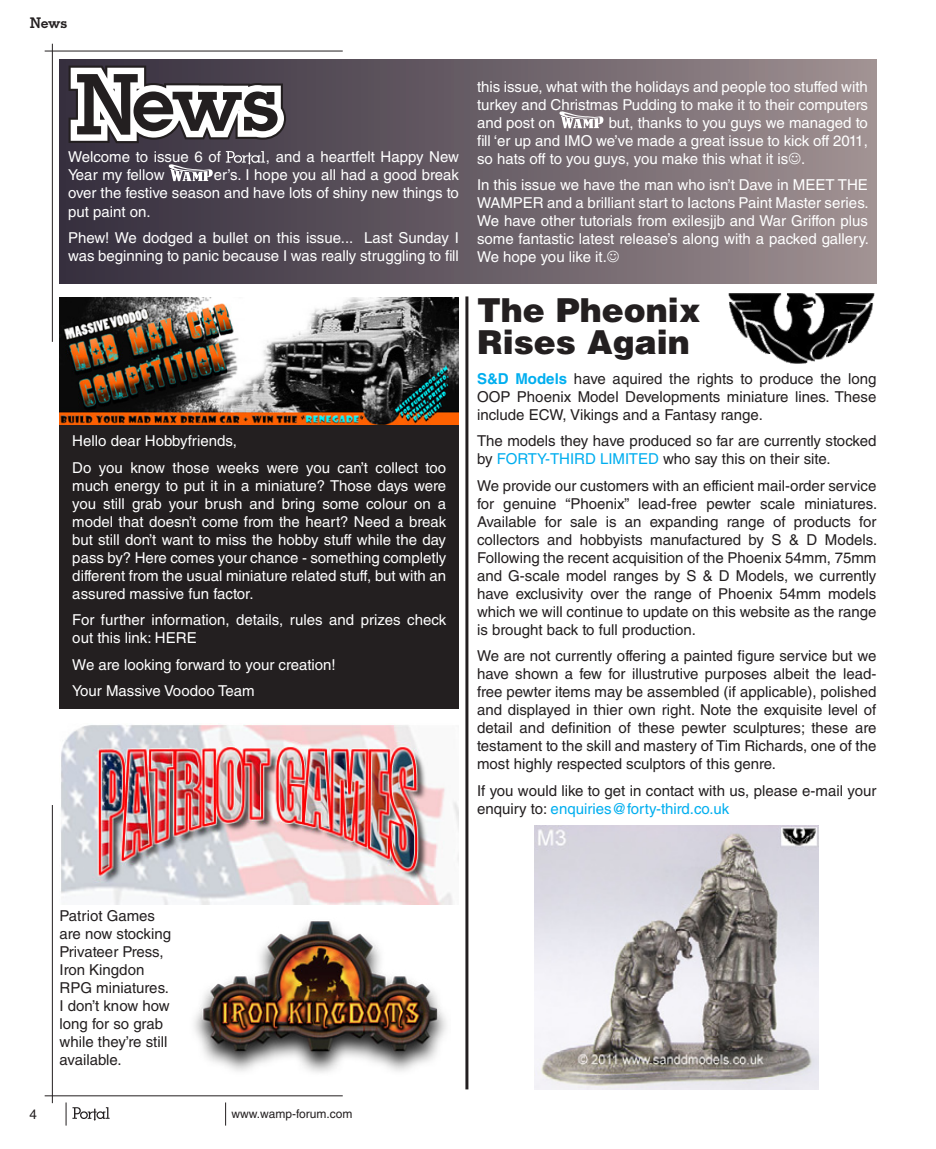
<style>
.page{position:relative;width:936px;height:1149px;background:#fff}
.page>*{position:absolute;margin:0;border:0;box-sizing:border-box;transform-origin:0 0}
.t1{font:900 33px/32.5px "Helvetica LT Std";color:#231f20}
.t2{font:15px/18px "Helvetica LT Std";color:#231f20;text-align:justify}
.t3{font:15px/18px "Helvetica LT Std";color:#fff;text-align:justify}
.t4{font:700 15px "Memphis BQ";color:#231f20}
.t5{font:13.5px "Helvetica LT Std";color:#231f20}
.t6{font:12px "Helvetica LT Std";color:#231f20}
.s1{font-weight:700;color:#00aeef}
.s2{color:#00aeef}
</style>
<div class="page">
<hr style="left:52px;top:44px;width:1px;height:298px;background:#231f20">
<hr style="left:45px;top:51px;width:298px;height:1px;background:#231f20">
<svg style="left:225px;top:1102px;width:1px;height:23px"></svg>
<hr style="left:52px;top:804px;width:1px;height:298px;background:#231f20">
<hr style="left:45px;top:1095px;width:298px;height:1px;background:#231f20">
<svg style="left:66px;top:1102px;width:44px;height:23px"></svg>
<div style="left:60px;top:422px;width:399px;height:287px;background:#231f20"></div>
<div style="left:60px;top:60px;width:816px;height:223px;background:linear-gradient(to right,#322c3b,#9e8f91)"></div>
<svg style="left:169px;top:162px;width:44px;height:19px"></svg>
<svg style="left:559px;top:109px;width:44px;height:19px"></svg>
<svg style="left:226px;top:151px;width:39px;height:14px"></svg>
<svg style="left:69px;top:66px;width:217px;height:77px"></svg>
<img style="left:60px;top:298px;width:399px;height:127px">
<hr style="left:465px;top:296px;width:3px;height:793px;background:#231f20">
<img style="left:729px;top:293px;width:145px;height:71px">
<img style="left:535px;top:825px;width:283px;height:264px">
<img style="left:61px;top:724px;width:397px;height:179px">
<img style="left:194px;top:921px;width:253px;height:152px">
<svg style="left:789px;top:152px;width:11px;height:12px"></svg>
<svg style="left:607px;top:251px;width:12px;height:12px"></svg>
<p class="t4" style="left:30px;top:14px;width:39px">News</p>
<p class="t3" style="left:68px;top:148px;width:154px">Welcome to issue 6 of</p>
<p class="t3" style="left:266px;top:148px;width:195px">, and a heartfelt Happy New</p>
<p class="t3" style="left:68px;top:166px;width:98px">Year my fellow</p>
<p class="t3" style="left:68px;top:166px;width:392px;text-indent:146px">er’s. I hope you all had a good break over the festive season and have lots of shiny new things to put paint on.</p>
<p class="t3" style="left:68px;top:229px;width:392px">Phew! We dodged a bullet on this issue... Last Sunday I was beginning to panic because I was really struggling to fill</p>
<p class="t3" style="left:72px;top:427px;width:375px;line-height:26.5px">Hello dear Hobbyfriends,<br>Do you know those weeks were you can’t collect too</p>
<p class="t3" style="left:72px;top:476px;width:375px">much energy to put it in a miniature? Those days were you still grab your brush and bring some colour on a model that doesn’t come from the heart? Need a break but still don’t want to miss the hobby stuff while the day pass by? Here comes your chance - something completly different from the usual miniature related stuff, but with an assured massive fun factor.</p>
<p class="t3" style="left:72px;top:611px;width:375px">For further information, details, rules and prizes check out this link: HERE</p>
<p class="t3" style="left:72px;top:651px;width:265px;line-height:26.5px">We are looking forward to your creation!<br>Your Massive Voodoo Team</p>
<p class="t3" style="left:477px;top:77px;width:392px">this issue, what with the holidays and people too stuffed with turkey and Christmas Pudding to make it to their computers and post on</p>
<p class="t3" style="left:477px;top:113px;width:392px;text-indent:132px">but, thanks to you guys we managed to fill ‘er up and IMO we’ve made a great issue to kick off 2011, so hats off to you guys, you make this what it is .</p>
<p class="t3" style="left:477px;top:176px;width:393px">In this issue we have the man who isn’t Dave in MEET THE WAMPER and a brilliant start to Iactons Paint Master series.<br>We have other tutorials from exilesjjb and War Griffon plus some fantastic latest release’s along with a packed gallery.<br>We hope you like it.</p>
<h1 class="t1" style="left:477px;top:292px;width:225px">The Pheonix<br>Rises Again</h1>
<p class="t2" style="left:477px;top:369px;width:401px"><span class="s1">S&amp;D Models</span> have aquired the rights to produce the long OOP Phoenix Model Developments miniature lines. These include ECW, Vikings and a Fantasy range.</p>
<p class="t2" style="left:477px;top:431px;width:401px">The models they have produced so far are currently stocked by <span class="s2">FORTY-THIRD LIMITED</span> who say this on their site.</p>
<p class="t2" style="left:477px;top:476px;width:402px">We provide our customers with an efficient mail-order service for genuine “Phoenix” lead-free pewter scale miniatures.<br>Available for sale is an expanding range of products for collectors and hobbyists manufactured by S &amp; D Models.<br>Following the recent acquisition of the Phoenix 54mm, 75mm and G-scale model ranges by S &amp; D Models, we currently have exclusivity over the range of Phoenix 54mm models which we will continue to update on this website as the range is brought back to full production.</p>
<p class="t2" style="left:477px;top:646px;width:401px">We are not currently offering a painted figure service but we have shown a few for illustrutive purposes albeit the lead&shy;free pewter items may be assembled (if applicable), polished and displayed in thier own right. Note the exquisite level of detail and definition of these pewter sculptures; these are testament to the skill and mastery of Tim Richards, one of the most highly respected sculptors of this genre.</p>
<p class="t2" style="left:477px;top:781px;width:401px">If you would like to get in contact with us, please e-mail your enquiry to: <span class="s2">enquiries@forty-third.co.uk</span></p>
<p class="t2" style="left:60px;top:906px;width:113px;text-align:left">Patriot Games are now stocking<br>Privateer Press,<br>Iron Kingdon<br>RPG miniatures.<br>I don’t know how long for so grab while they’re still available.</p>
<p class="t5" style="left:29px;top:1105px;width:9px">4</p>
<p class="t6" style="left:231px;top:1106px;width:122px">www.wamp-forum.com</p>
</div>
